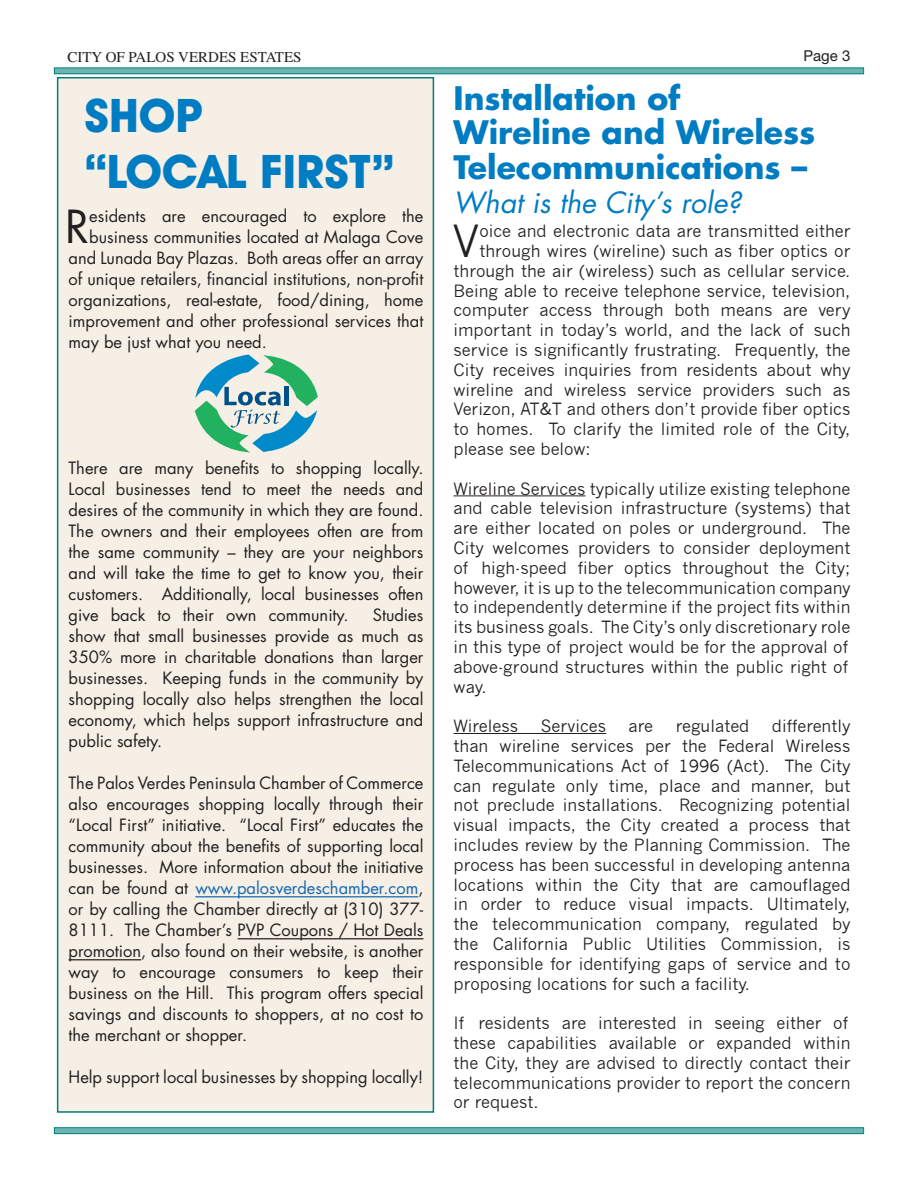
<style>
.page{position:relative;width:918px;height:1188px;background:#fff}
.page>*{position:absolute;margin:0;border:0;box-sizing:border-box;transform-origin:0 0}
.t1{font:700 46.5px "Avant Garde IT Cby BT";color:#007cc2}
.t2{font:44.4px "Futura";color:#231f20}
.t3{font:43.2px "News Gothic";color:#231f20}
.t4{font:700 31.5px/34.5px "Futura";color:#007cc2}
.t5{font:italic 28.5px "Futura";color:#007cc2}
.t6{font:16.5px/19.8px "News Gothic";color:#231f20}
.t7{font:16.5px/21px "Futura";color:#231f20;text-align:justify}
.t8{font:15px "Times";color:#231f20}
.t9{font:15px "Helvetica Neue LT Std";color:#231f20}
.s1{color:#1369b4}
</style>
<div class="page">
<div style="left:55px;top:68px;width:808px;height:5px;background:#6cb3b1"></div>
<div style="left:54px;top:67px;width:810px;height:7px;border:1px solid #00827a"></div>
<div style="left:55px;top:1128px;width:808px;height:5px;background:#6cb3b1"></div>
<div style="left:54px;top:1127px;width:810px;height:7px;border:1px solid #00827a"></div>
<div style="left:57px;top:77px;width:377px;height:1036px;background:#f6efe5;border:2px solid #007e7a"></div>
<svg style="left:195px;top:354px;width:123px;height:98px"></svg>
<hr style="left:454px;top:495px;width:132px;height:1px;background:#231f20">
<hr style="left:454px;top:733px;width:152px;height:1px;background:#231f20">
<hr style="left:195px;top:896px;width:223px;height:1px;background:#1369b4">
<hr style="left:238px;top:938px;width:185px;height:1px;background:#231f20">
<hr style="left:69px;top:959px;width:72px;height:1px;background:#231f20">
<p class="t8" style="left:68px;top:43px;width:236px">CITY OF PALOS VERDES ESTATES</p>
<p class="t9" style="left:804px;top:47px;width:48px">Page 3</p>
<p class="t4" style="left:454px;top:80px;width:363px">Installation of<br>Wireline and Wireless<br>Telecommunications –</p>
<p class="t5" style="left:454px;top:183px;width:289px">What is the City’s role?</p>
<p class="t3" style="left:452px;top:216px;width:29px">V</p>
<p class="t6" style="left:479px;top:221px;width:373px">oice and electronic data are transmitted either</p>
<p class="t1" style="left:84px;top:87px;width:121px">SHOP</p>
<p class="t1" style="left:84px;top:143px;width:311px">“LOCAL FIRST”</p>
<p class="t2" style="left:65px;top:196px;width:26px">R</p>
<p class="t7" style="left:89px;top:206px;width:336px">esidents are encouraged to explore the</p>
<p class="t7" style="left:89px;top:227px;width:336px">business communities located at Malaga Cove</p>
<p class="t7" style="left:69px;top:248px;width:356px">and Lunada Bay Plazas. Both areas offer an array</p>
<p class="t7" style="left:69px;top:269px;width:356px">of unique retailers, financial institutions, non-profit</p>
<p class="t7" style="left:69px;top:290px;width:356px">organizations, real-estate, food/dining, home</p>
<p class="t7" style="left:69px;top:311px;width:356px">improvement and other professional services that</p>
<p class="t7" style="left:69px;top:332px;width:200px">may be just what you need.</p>
<p class="t6" style="left:479px;top:241px;width:373px">through wires (wireline) such as fiber optics or</p>
<p class="t6" style="left:454px;top:261px;width:398px">through the air (wireless) such as cellular service.</p>
<p class="t6" style="left:454px;top:281px;width:398px">Being able to receive telephone service, television,</p>
<p class="t6" style="left:454px;top:301px;width:398px">computer access through both means are very</p>
<p class="t6" style="left:454px;top:320px;width:398px">important in today’s world, and the lack of such</p>
<p class="t6" style="left:454px;top:340px;width:398px">service is significantly frustrating. Frequently, the</p>
<p class="t6" style="left:454px;top:360px;width:398px">City receives inquiries from residents about why</p>
<p class="t6" style="left:454px;top:380px;width:398px">wireline and wireless service providers such as</p>
<p class="t6" style="left:454px;top:400px;width:398px">Verizon, AT&amp;T and others don’t provide fiber optics</p>
<p class="t6" style="left:454px;top:419px;width:398px">to homes. To clarify the limited role of the City,</p>
<p class="t6" style="left:454px;top:439px;width:139px">please see below:</p>
<p class="t6" style="left:454px;top:479px;width:398px">Wireline Services typically utilize existing telephone and cable television infrastructure (systems) that are either located on poles or underground. The City welcomes providers to consider deployment of high-speed fiber optics throughout the City; however, it is up to the telecommunication company to independently determine if the project fits within its business goals. The City’s only discretionary role in this type of project would be for the approval of above-ground structures within the public right of way.</p>
<p class="t6" style="left:454px;top:716px;width:66px">Wireless</p>
<p class="t6" style="left:541px;top:716px;width:67px">Services</p>
<p class="t6" style="left:629px;top:716px;width:26px">are</p>
<p class="t6" style="left:676px;top:716px;width:75px">regulated</p>
<p class="t7" style="left:69px;top:458px;width:356px">There are many benefits to shopping locally.<br>Local businesses tend to meet the needs and desires of the community in which they are found.<br>The owners and their employees often are from the same community – they are your neighbors and will take the time to get to know you, their customers. Additionally, local businesses often give back to their own community.</p>
<p class="t7" style="left:69px;top:605px;width:356px;text-indent:304px">Studies show that small businesses provide as much as 350% more in charitable donations than larger businesses. Keeping funds in the community by shopping locally also helps strengthen the local economy, which helps support infrastructure and public safety.</p>
<p class="t7" style="left:69px;top:773px;width:356px">The Palos Verdes Peninsula Chamber of Commerce also encourages shopping locally through their “Local First” initiative. “Local First” educates the community about the benefits of supporting local businesses. More information about the initiative can be found at <span class="s1">www.palosverdeschamber.com</span>, or by calling the Chamber directly at (310) 377- 8111. The Chamber’s PVP Coupons / Hot Deals promotion, also found on their website, is another way to encourage consumers to keep their business on the Hill. This program offers special savings and discounts to shoppers, at no cost to the merchant or shopper.</p>
<p class="t7" style="left:69px;top:1067px;width:356px">Help support local businesses by shopping locally!</p>
<p class="t6" style="left:454px;top:716px;width:398px;text-align:justify;text-indent:318px">differently than wireline services per the Federal Wireless Telecommunications Act of 1996 (Act). The City can regulate only time, place and manner, but not preclude installations. Recognizing potential visual impacts, the City created a process that includes review by the Planning Commission. The process has been successful in developing antenna locations within the City that are camouflaged in order to reduce visual impacts. Ultimately, the telecommunication company, regulated by the California Public Utilities Commission, is responsible for identifying gaps of service and to proposing locations for such a facility.</p>
<p class="t6" style="left:454px;top:1013px;width:398px">If residents are interested in seeing either of these capabilities available or expanded within the City, they are advised to directly contact their telecommunications provider to report the concern or request.</p>
</div>
